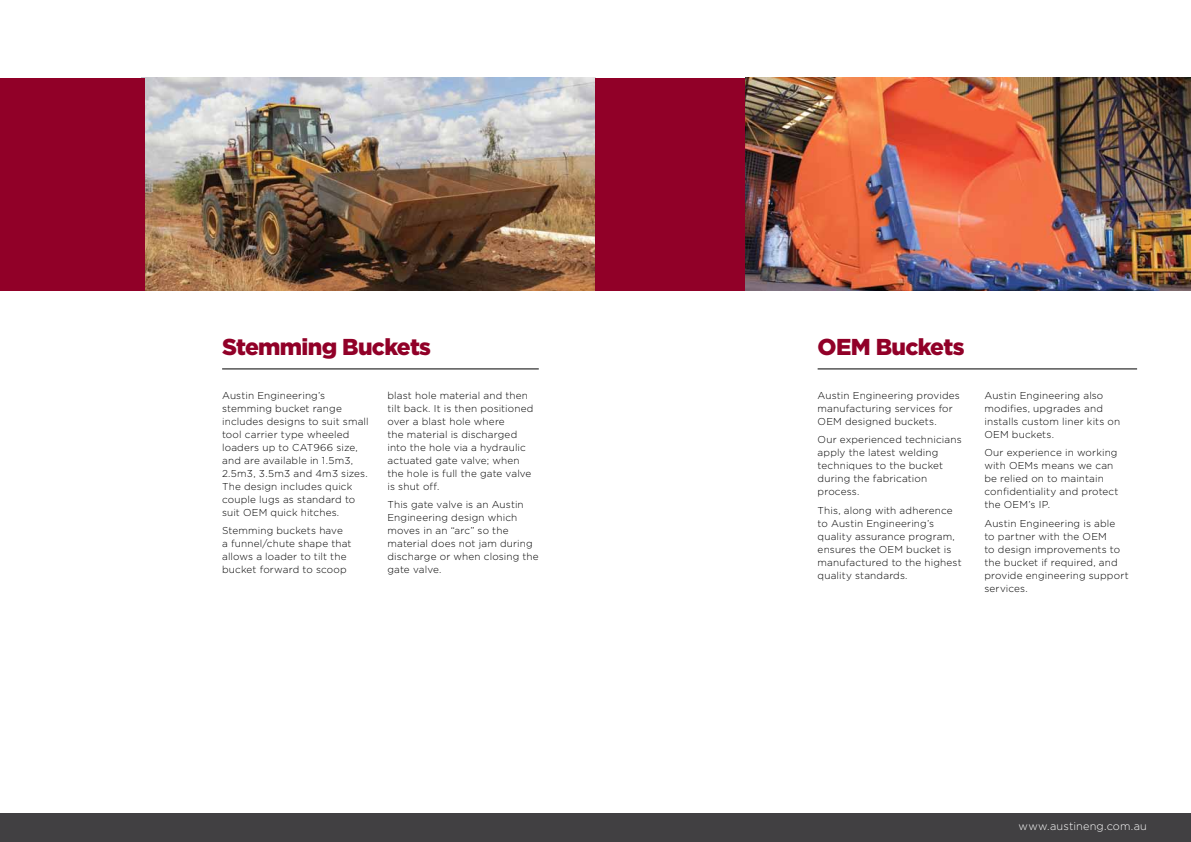
<style>
.page{position:relative;width:1191px;height:842px;background:#fff}
.page>*{position:absolute;margin:0;border:0;box-sizing:border-box;transform-origin:0 0}
.t1{font:900 23px "Gotham";letter-spacing:-.03em;color:#910028}
.t2{font:300 11px "Gotham";letter-spacing:.015em;color:#fff}
.t3{font:300 10px/13px "Gotham";letter-spacing:.015em;color:#000}
</style>
<div class="page">
<img style="left:145px;top:78px;width:450px;height:213px">
<div style="left:0;top:814px;width:1191px;height:28px;background:#414042"></div>
<div style="left:0;top:78px;width:145px;height:213px;background:#910028"></div>
<div style="left:595px;top:78px;width:153px;height:213px;background:#910028"></div>
<hr style="left:222px;top:369px;width:317px;height:1px;background:#000">
<hr style="left:817px;top:369px;width:320px;height:1px;background:#000">
<img style="left:746px;top:78px;width:445px;height:213px">
<h1 class="t1" style="left:222px;top:333px;width:210px">Stemming Buckets</h1>
<p class="t3" style="left:222px;top:388px;width:148px">Austin Engineering’s stemming bucket range includes designs to suit small tool carrier type wheeled loaders up to CAT966 size, and are available in 1.5m3,<br>2.5m3, 3.5m3 and 4m3 sizes.<br>The design includes quick couple lugs as standard to suit OEM quick hitches.</p>
<p class="t3" style="left:222px;top:524px;width:131px">Stemming buckets have<br>a funnel/chute shape that allows a loader to tilt the bucket forward to scoop</p>
<p class="t3" style="left:387px;top:388px;width:147px">blast hole material and then tilt back. It is then positioned over a blast hole where<br>the material is discharged into the hole via a hydraulic actuated gate valve; when the hole is full the gate valve is shut off.</p>
<p class="t3" style="left:387px;top:498px;width:153px">This gate valve is an Austin<br>Engineering design which moves in an “arc” so the material does not jam during discharge or when closing the gate valve.</p>
<h1 class="t1" style="left:817px;top:333px;width:148px">OEM Buckets</h1>
<p class="t3" style="left:817px;top:388px;width:144px">Austin Engineering provides manufacturing services for<br>OEM designed buckets.</p>
<p class="t3" style="left:817px;top:433px;width:145px">Our experienced technicians apply the latest welding techniques to the bucket during the fabrication process.</p>
<p class="t3" style="left:817px;top:504px;width:146px">This, along with adherence to Austin Engineering’s quality assurance program, ensures the OEM bucket is manufactured to the highest quality standards.</p>
<p class="t3" style="left:984px;top:388px;width:137px">Austin Engineering also modifies, upgrades and installs custom liner kits on<br>OEM buckets.</p>
<p class="t3" style="left:984px;top:446px;width:136px">Our experience in working with OEMs means we can be relied on to maintain confidentiality and protect the OEM’s IP.</p>
<p class="t3" style="left:984px;top:517px;width:146px">Austin Engineering is able<br>to partner with the OEM<br>to design improvements to the bucket if required, and provide engineering support services.</p>
<p class="t2" style="left:1018px;top:820px;width:130px">www.austineng.com.au</p>
</div>
